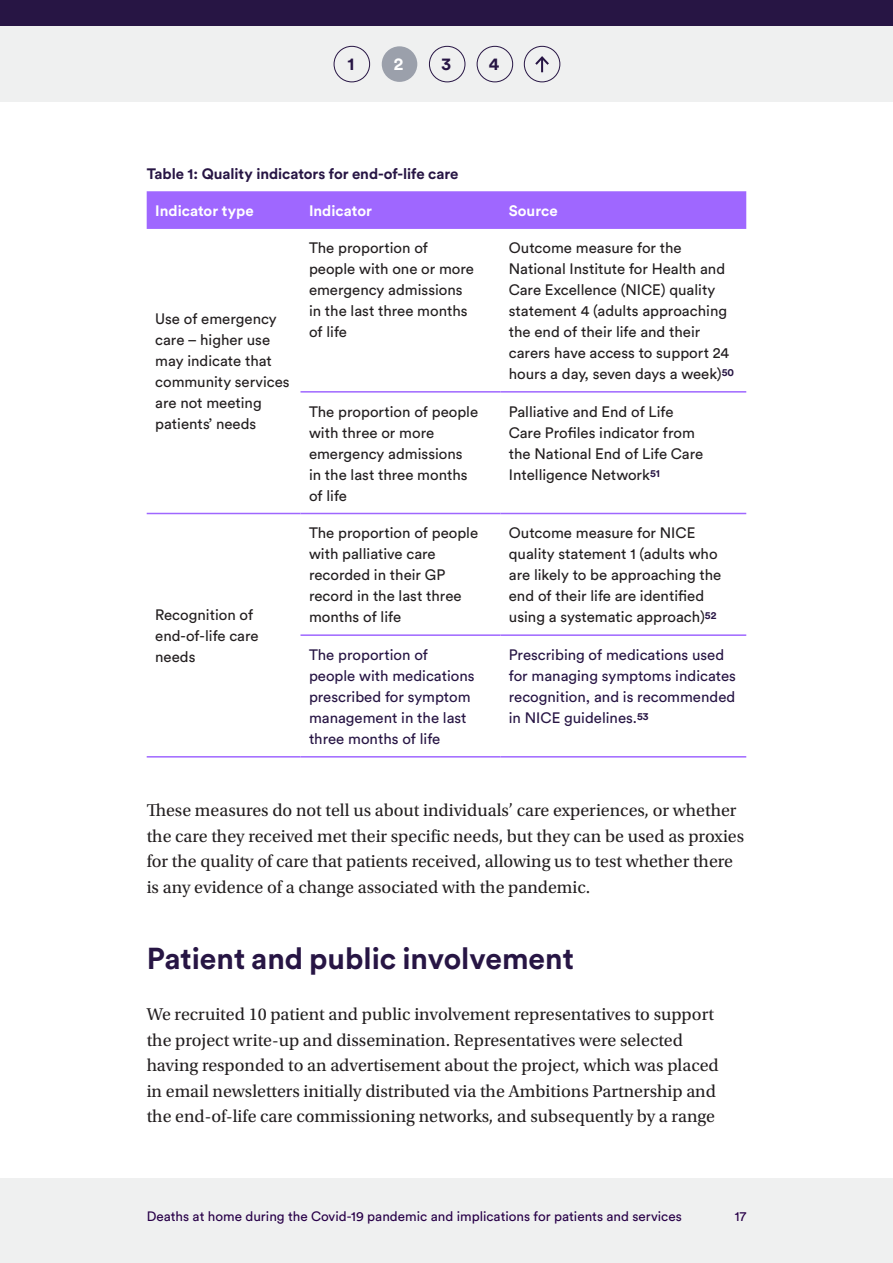
<style>
.page{position:relative;width:893px;height:1263px;background:#fff}
.page>*{position:absolute;margin:0;border:0;box-sizing:border-box;transform-origin:0 0}
.Heading_2{font:700 30px "Circular Pro";color:#271544}
.Body_text{font:18px/25.5px "Utopia Std";color:#231f20}
.t1{font:700 17.55px "Circular Pro";color:#271544}
.t2{font:700 17.55px "Circular Pro";color:#fff}
.Table_text_left_al{font:15px/21px "Circular Pro";color:#231f20}
.Table_text_left_al-2{font:15px/21px "Circular Pro";color:#271544}
.Table_title{font:700 15px "Circular Pro";letter-spacing:-.005em;color:#271544}
.Table_Header_left{font:700 15px "Circular Pro";color:#fff}
.t3{font:13.5px "Circular Pro";color:#280048}
</style>
<div class="page">
<div style="left:0;top:0;width:893px;height:26px;background:#271544"></div>
<div style="left:0;top:26px;width:893px;height:76px;background:#eff0f0"></div>
<div style="left:0;top:1179px;width:893px;height:84px;background:#eff0f0"></div>
<div style="left:382px;top:46px;width:35px;height:36px;background:#9ba0ab;border-radius:50%"></div>
<div style="left:429px;top:46px;width:36px;height:36px;border:1px solid #271544;border-radius:50%"></div>
<div style="left:477px;top:46px;width:36px;height:36px;border:1px solid #271544;border-radius:50%"></div>
<div style="left:524px;top:46px;width:36px;height:36px;border:1px solid #271544;border-radius:50%"></div>
<svg style="left:535px;top:56px;width:14px;height:16px"></svg>
<div style="left:334px;top:46px;width:36px;height:36px;border:1px solid #271544;border-radius:50%"></div>
<div style="left:147px;top:191px;width:599px;height:38px;background:#9f67ff"></div>
<hr style="left:300px;top:391px;width:200px;height:2px;background:#9f67ff">
<hr style="left:500px;top:391px;width:246px;height:2px;background:#9f67ff">
<hr style="left:300px;top:513px;width:200px;height:1px;background:#9f67ff">
<hr style="left:500px;top:513px;width:246px;height:1px;background:#9f67ff">
<hr style="left:300px;top:634px;width:200px;height:2px;background:#9f67ff">
<hr style="left:500px;top:634px;width:246px;height:2px;background:#9f67ff">
<hr style="left:300px;top:756px;width:200px;height:1px;background:#9f67ff">
<hr style="left:500px;top:756px;width:246px;height:1px;background:#9f67ff">
<hr style="left:147px;top:513px;width:153px;height:1px;background:#9f67ff">
<hr style="left:147px;top:756px;width:153px;height:1px;background:#9f67ff">
<p class="t1" style="left:347px;top:52px;width:8px">1</p>
<p class="t2" style="left:394px;top:52px;width:11px">2</p>
<p class="t1" style="left:441px;top:52px;width:11px">3</p>
<p class="t1" style="left:489px;top:52px;width:12px">4</p>
<p class="Table_title" style="left:147px;top:163px;width:313px">Table 1: Quality indicators for end-of-life care</p>
<p class="Table_Header_left" style="left:155px;top:201px;width:100px">Indicator type</p>
<p class="Table_Header_left" style="left:309px;top:201px;width:65px">Indicator</p>
<p class="Table_Header_left" style="left:509px;top:201px;width:50px">Source</p>
<p class="Table_text_left_al" style="left:155px;top:308px;width:136px">Use of emergency care – higher use may indicate that community services are not meeting patients’ needs</p>
<p class="Table_text_left_al" style="left:155px;top:604px;width:105px">Recognition of end-of-life care needs</p>
<p class="Table_text_left_al" style="left:309px;top:237px;width:167px">The proportion of people with one or more emergency admissions in the last three months of life</p>
<p class="Table_text_left_al" style="left:509px;top:237px;width:227px">Outcome measure for the<br>National Institute for Health and<br>Care Excellence (NICE) quality statement 4 (adults approaching the end of their life and their carers have access to support 24 hours a day, seven days a week)<sup>50</sup></p>
<p class="Table_text_left_al" style="left:309px;top:400px;width:171px">The proportion of people with three or more emergency admissions in the last three months of life</p>
<p class="Table_text_left_al" style="left:509px;top:400px;width:196px">Palliative and End of Life<br>Care Profiles indicator from the National End of Life Care<br>Intelligence Network<sup>51</sup></p>
<p class="Table_text_left_al" style="left:309px;top:522px;width:171px">The proportion of people with palliative care recorded in their GP record in the last three months of life</p>
<p class="Table_text_left_al" style="left:509px;top:522px;width:214px">Outcome measure for NICE quality statement 1 (adults who are likely to be approaching the end of their life are identified using a systematic approach)<sup>52</sup></p>
<p class="Table_text_left_al-2" style="left:309px;top:644px;width:167px">The proportion of people with medications prescribed for symptom management in the last three months of life</p>
<p class="Table_text_left_al-2" style="left:509px;top:644px;width:229px">Prescribing of medications used for managing symptoms indicates recognition, and is recommended in NICE guidelines.<sup>53</sup></p>
<p class="Body_text" style="left:147px;top:798px;width:599px">These measures do not tell us about individuals’ care experiences, or whether the care they received met their specific needs, but they can be used as proxies for the quality of care that patients received, allowing us to test whether there is any evidence of a change associated with the pandemic.</p>
<p class="Heading_2" style="left:147px;top:938px;width:429px">Patient and public involvement</p>
<p class="Body_text" style="left:147px;top:1002px;width:574px">We recruited 10 patient and public involvement representatives to support the project write-up and dissemination. Representatives were selected having responded to an advertisement about the project, which was placed in email newsletters initially distributed via the Ambitions Partnership and the end-of-life care commissioning networks, and subsequently by a range</p>
<p class="t3" style="left:147px;top:1207px;width:537px">Deaths at home during the Covid-19 pandemic and implications for patients and services</p>
<p class="t3" style="left:735px;top:1207px;width:13px">17</p>
</div>
